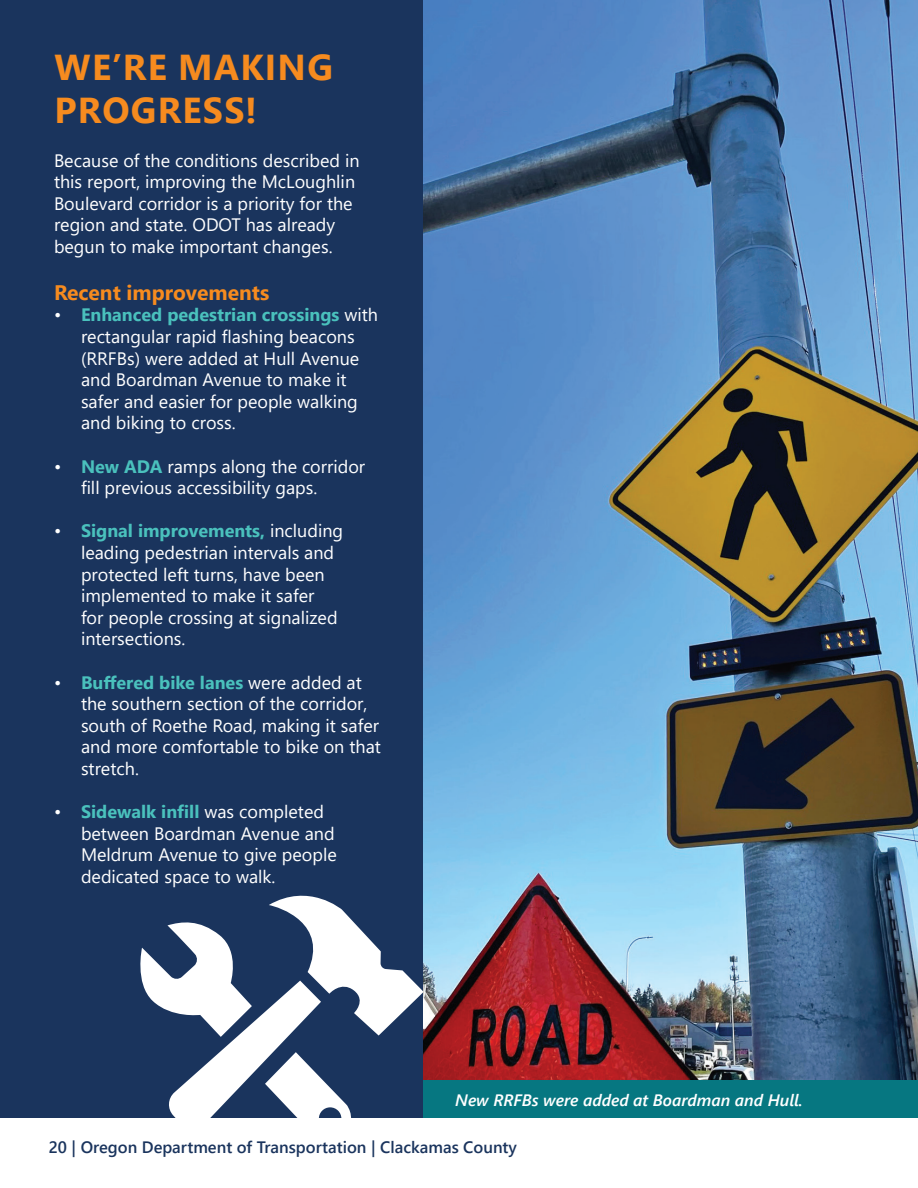
<style>
.page{position:relative;width:918px;height:1188px;background:#fff}
.page>*{position:absolute;margin:0;border:0;box-sizing:border-box;transform-origin:0 0}
.t1{font:700 36px/43.2px "Segoe UI";letter-spacing:.035em;color:#f68b1f}
.t2{font:700 21px "Segoe UI";color:#f68b1f}
.t3{font:18px/21.6px "Segoe UI";color:#fff}
.t4{font:600 16.5px "Segoe UI";color:#1a345d}
.t5{font:italic 600 16.5px "Segoe UI";color:#fff}
.s1{font-weight:700;color:#4ac1bd}
</style>
<div class="page">
<div style="left:0;top:0;width:424px;height:1118px;background:#1a345d"></div>
<div style="left:424px;top:1080px;width:494px;height:38px;background:#067781"></div>
<img style="left:424px;top:0;width:494px;height:1080px">
<svg style="left:140px;top:882px;width:284px;height:236px"></svg>
<h1 class="t1" style="left:55px;top:43px;width:280px">WE’RE MAKING<br>PROGRESS!</h1>
<p class="t3" style="left:54px;top:148px;width:307px">Because of the conditions described in this report, improving the McLoughlin Boulevard corridor is a priority for the region and state. ODOT has already begun to make important changes.</p>
<p class="t2" style="left:54px;top:273px;width:217px">Recent improvements</p>
<p class="t3" style="left:81px;top:303px;width:299px;text-indent:-27px">• <span class="s1">Enhanced pedestrian crossings</span> with rectangular rapid flashing beacons (RRFBs) were added at Hull Avenue and Boardman Avenue to make it safer and easier for people walking and biking to cross.</p>
<p class="t3" style="left:81px;top:454px;width:286px;text-indent:-27px">• <span class="s1">New ADA</span> ramps along the corridor fill previous accessibility gaps.</p>
<p class="t3" style="left:81px;top:519px;width:264px;text-indent:-27px">• <span class="s1">Signal improvements,</span> including leading pedestrian intervals and protected left turns, have been implemented to make it safer<br>for people crossing at signalized intersections.</p>
<p class="t3" style="left:81px;top:670px;width:301px;text-indent:-27px">• <span class="s1">Buffered bike lanes</span> were added at the southern section of the corridor, south of Roethe Road, making it safer and more comfortable to bike on that stretch.</p>
<p class="t3" style="left:81px;top:799px;width:257px;text-indent:-27px">• <span class="s1">Sidewalk infill</span> was completed between Boardman Avenue and<br>Meldrum Avenue to give people dedicated space to walk.</p>
<p class="t5" style="left:455px;top:1084px;width:349px">New RRFBs were added at Boardman and Hull.</p>
<p class="t4" style="left:49px;top:1131px;width:470px">20 | Oregon Department of Transportation | Clackamas County</p>
</div>
